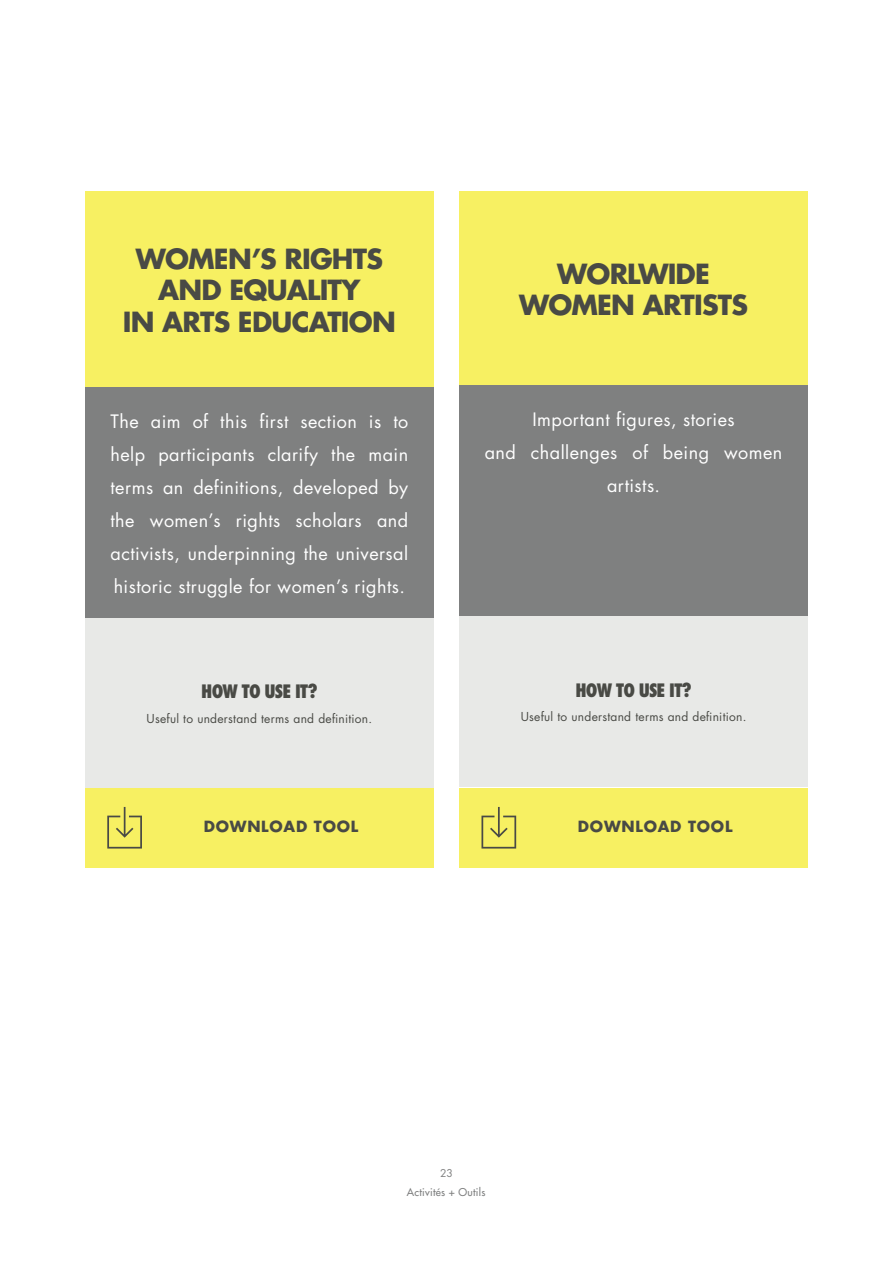
<style>
.page{position:relative;width:893px;height:1263px;background:#fff}
.page>*{position:absolute;margin:0;border:0;box-sizing:border-box;transform-origin:0 0}
.t1{font:700 27px "Futura Std";letter-spacing:-.03em;color:#494a45}
.t2{font:18px/33px "Futura Std";letter-spacing:.025em;color:#fff;text-align:justify}
.t3{font:800 condensed 18px "Futura Std";letter-spacing:-.05em;color:#494a45}
.t4{font:700 15px "Futura Std";letter-spacing:.05em;color:#494a45}
.t5{font:12px "Futura Std";letter-spacing:.02em;color:#494a45}
.t6{font:500 10.5px "Futura Std";letter-spacing:.025em;color:#7f8080}
.t7{font:10.5px "Futura Std";color:#7f8080}
</style>
<div class="page">
<div style="left:85px;top:191px;width:349px;height:196px;background:#f7f062"></div>
<div style="left:85px;top:387px;width:349px;height:231px;background:#7f8080"></div>
<div style="left:85px;top:618px;width:349px;height:170px;background:#e8e9e7"></div>
<div style="left:459px;top:191px;width:349px;height:194px;background:#f7f062"></div>
<div style="left:459px;top:385px;width:349px;height:231px;background:#7f8080"></div>
<div style="left:459px;top:616px;width:349px;height:170px;background:#e8e9e7"></div>
<div style="left:85px;top:788px;width:349px;height:79px;background:#f7f062"></div>
<svg style="left:107px;top:807px;width:35px;height:41px"></svg>
<div style="left:459px;top:788px;width:349px;height:79px;background:#f7f062"></div>
<svg style="left:481px;top:807px;width:35px;height:41px"></svg>
<p class="t1" style="left:136px;top:241px;width:249px">WOMEN’S RIGHTS</p>
<p class="t1" style="left:158px;top:272px;width:204px">AND EQUALITY</p>
<p class="t1" style="left:123px;top:304px;width:274px">IN ARTS EDUCATION</p>
<p class="t2" style="left:111px;top:405px;width:299px">The aim of this first section is to help participants clarify the main terms an definitions, developed by the women’s rights scholars and activists, underpinning the universal historic struggle for women’s rights.</p>
<p class="t3" style="left:201px;top:680px;width:118px">HOW TO USE IT?</p>
<p class="t5" style="left:147px;top:711px;width:227px">Useful to understand terms and definition.</p>
<p class="t1" style="left:557px;top:256px;width:154px">WORLWIDE</p>
<p class="t1" style="left:519px;top:287px;width:231px">WOMEN ARTISTS</p>
<p class="t2" style="left:532px;top:403px;width:204px">Important figures, stories</p>
<p class="t2" style="left:485px;top:436px;width:299px;text-align:center">and challenges of being women artists.</p>
<p class="t3" style="left:575px;top:678px;width:118px">HOW TO USE IT?</p>
<p class="t5" style="left:521px;top:709px;width:227px">Useful to understand terms and definition.</p>
<p class="t4" style="left:204px;top:816px;width:156px">DOWNLOAD TOOL</p>
<p class="t4" style="left:578px;top:816px;width:156px">DOWNLOAD TOOL</p>
<p class="t7" style="left:440px;top:1167px;width:14px">23</p>
<p class="t6" style="left:407px;top:1185px;width:80px">Activités + Outils</p>
</div>
